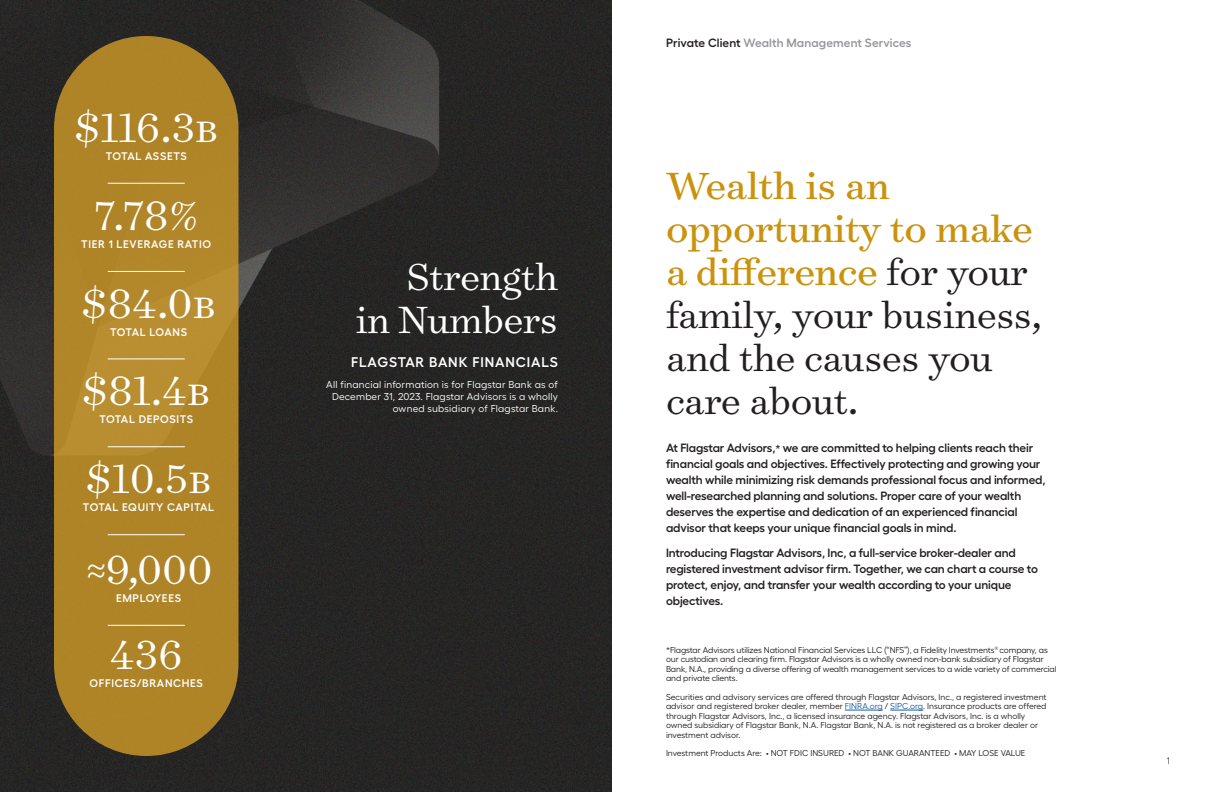
<style>
.page{position:relative;width:1224px;height:792px;background:#fff}
.page>*{position:absolute;margin:0;border:0;box-sizing:border-box;transform-origin:0 0}
.t1{font:300 46px "Surveyor Text";color:#fff}
.t2{font:300 43px/43px "Surveyor Text";letter-spacing:-.01em;color:#231f20}
.t3{font:300 43px/43px "Surveyor Text";letter-spacing:-.01em;color:#fff;text-align:right}
.t4{font:600 14px "Fellix";letter-spacing:.06em;color:#fff}
.t5{font:600 12px/16px "Fellix";letter-spacing:-.01em;color:#231f20}
.t6{font:600 12px "Fellix";letter-spacing:.01em;color:#939598}
.t7{font:600 11px "Fellix";letter-spacing:.06em;color:#fff}
.t8{font:600 11px "Fellix";letter-spacing:.04em;color:#fff}
.t9{font:600 11px "Fellix";letter-spacing:.025em;color:#fff}
.t10{font:10px/12px "Fellix";letter-spacing:.02em;color:#fff;text-align:right}
.t11{font:300 10px "Proxima Nova";color:#231f20}
.t12{font:8.5px/9.5px "Fellix";letter-spacing:-.01em;color:#231f20}
.s1{font-family:"Fellix"}
.s2{color:#231f20}
.s3{font-weight:400;color:#cb920c}
.s4{font-size:10px}
.s5{color:#175d9e}
</style>
<div class="page">
<img style="left:0;top:0;width:612px;height:792px">
<hr style="left:845px;top:710px;width:38px;height:1px;background:#175d9e">
<hr style="left:890px;top:710px;width:33px;height:1px;background:#175d9e">
<div style="left:54px;top:36px;width:184px;height:720px;background:#af8427;border-radius:92px"></div>
<hr style="left:108px;top:183px;width:77px;height:1px;background:#fff">
<hr style="left:108px;top:625px;width:77px;height:1px;background:#fff">
<hr style="left:108px;top:534px;width:77px;height:1px;background:#fff">
<hr style="left:108px;top:447px;width:77px;height:1px;background:#fff">
<hr style="left:108px;top:271px;width:77px;height:1px;background:#fff">
<hr style="left:108px;top:359px;width:77px;height:1px;background:#fff">
<h1 class="t1" style="left:74px;top:99px;width:146px">$116.3b</h1>
<p class="t8" style="left:106px;top:147px;width:83px">TOTAL ASSETS</p>
<h1 class="t1" style="left:93px;top:187px;width:107px">7.78%</h1>
<p class="t7" style="left:81px;top:235px;width:131px">TIER 1 LEVERAGE RATIO</p>
<h1 class="t1" style="left:81px;top:275px;width:136px">$84.0b</h1>
<p class="t9" style="left:110px;top:323px;width:79px">TOTAL LOANS</p>
<h1 class="t1" style="left:82px;top:363px;width:130px">$81.4b</h1>
<p class="t7" style="left:99px;top:411px;width:95px">TOTAL DEPOSITS</p>
<h1 class="t1" style="left:86px;top:451px;width:128px">$10.5b</h1>
<p class="t7" style="left:83px;top:499px;width:133px">TOTAL EQUITY CAPITAL</p>
<h1 class="t1" style="left:85px;top:541px;width:129px"><span class="s1">≈</span>9,000</h1>
<p class="t7" style="left:116px;top:589px;width:67px">EMPLOYEES</p>
<h1 class="t1" style="left:110px;top:626px;width:74px">436</h1>
<p class="t7" style="left:90px;top:674px;width:115px">OFFICES/BRANCHES</p>
<h2 class="t3" style="left:356px;top:254px;width:204px">Strength<br>in Numbers</h2>
<h3 class="t4" style="left:351px;top:351px;width:208px">FLAGSTAR BANK FINANCIALS</h3>
<p class="t10" style="left:326px;top:377px;width:233px">All financial information is for Flagstar Bank as of<br>December 31, 2023. Flagstar Advisors is a wholly owned subsidiary of Flagstar Bank.</p>
<h3 class="t6" style="left:666px;top:33px;width:247px"><span class="s2">Private Client</span> Wealth Management Services</h3>
<h2 class="t2" style="left:666px;top:163px;width:378px"><span class="s3">Wealth is an opportunity to make a difference</span> for your family, your business, and the causes you care about.</h2>
<p class="t5" style="left:666px;top:439px;width:381px">At Flagstar Advisors,<span class="s4">*</span> we are committed to helping clients reach their financial goals and objectives. Effectively protecting and growing your wealth while minimizing risk demands professional focus and informed, well-researched planning and solutions. Proper care of your wealth deserves the expertise and dedication of an experienced financial advisor that keeps your unique financial goals in mind.</p>
<h3 class="t5" style="left:666px;top:544px;width:373px">Introducing Flagstar Advisors, Inc, a full-service broker-dealer and registered investment advisor firm. Together, we can chart a course to protect, enjoy, and transfer your wealth according to your unique objectives.</h3>
<p class="t12" style="left:666px;top:644px;width:392px">*Flagstar Advisors utilizes National Financial Services LLC (“NFS”), a Fidelity Investments<sup>®</sup> company, as our custodian and clearing firm. Flagstar Advisors is a wholly owned non-bank subsidiary of Flagstar Bank, N.A., providing a diverse offering of wealth management services to a wide variety of commercial and private clients.</p>
<p class="t12" style="left:666px;top:691px;width:382px">Securities and advisory services are offered through Flagstar Advisors, Inc., a registered investment advisor and registered broker dealer, member <span class="s5">FINRA.org</span> / <span class="s5">SIPC.org</span>. Insurance products are offered through Flagstar Advisors, Inc., a licensed insurance agency. Flagstar Advisors, Inc. is a wholly owned subsidiary of Flagstar Bank, N.A. Flagstar Bank, N.A. is not registered as a broker dealer or investment advisor.</p>
<p class="t12" style="left:666px;top:747px;width:361px">Investment Products Are: • NOT FDIC INSURED • NOT BANK GUARANTEED • MAY LOSE VALUE</p>
<p class="t11" style="left:1167px;top:753px;width:5px">1</p>
</div>
